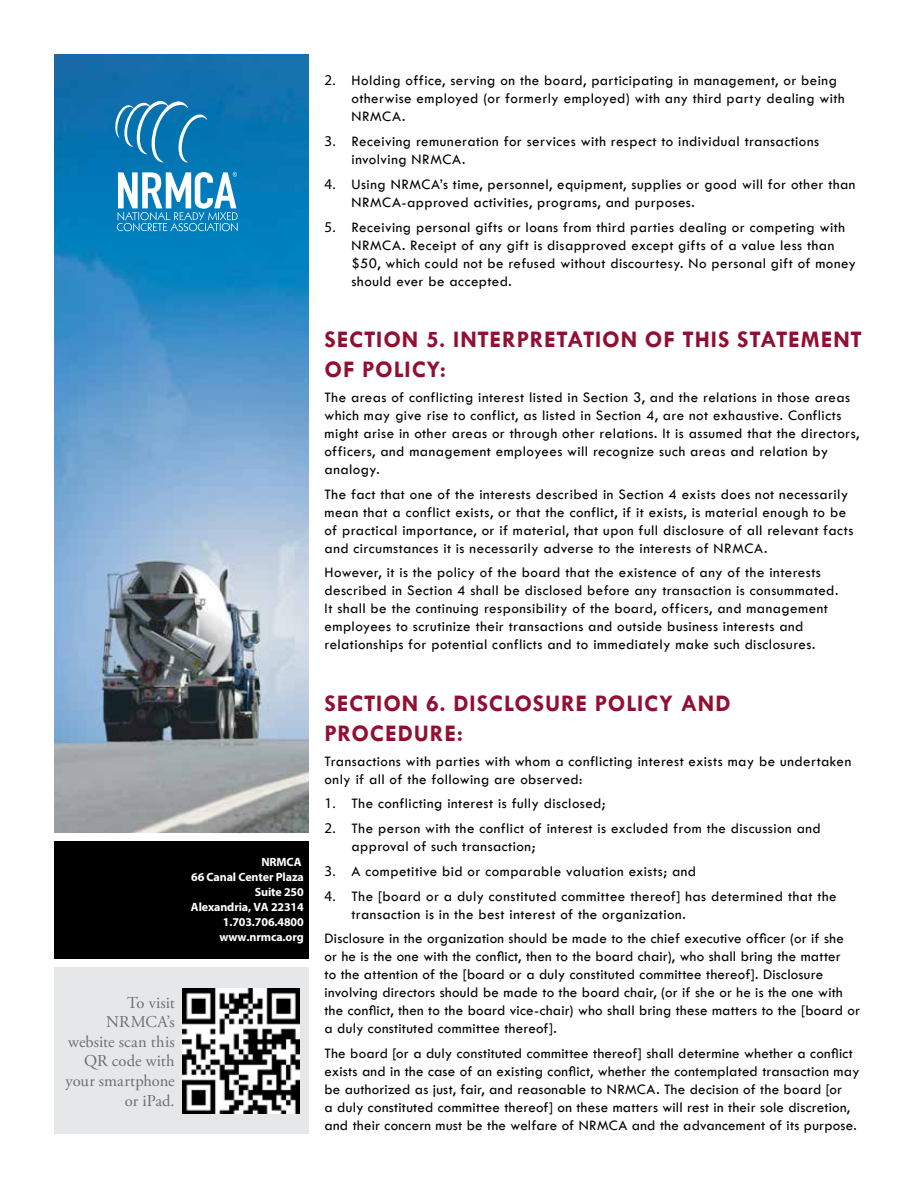
<style>
.page{position:relative;width:918px;height:1188px;background:#fff}
.page>*{position:absolute;margin:0;border:0;box-sizing:border-box;transform-origin:0 0}
.t1{font:700 24px/30px "Tw Cen";letter-spacing:.035em;color:#930f32}
.t2{font:16.5px/19.5px "Adobe Garamond Pro";letter-spacing:.005em;color:#6d6e71;text-align:right}
.t3{font:15px/18px "Tw Cen";letter-spacing:.025em;color:#000}
.t4{font:700 12px/15px "Myriad Pro";letter-spacing:-.01em;color:#fff;text-align:right}
.s1{font-family:"Myriad Pro"}
</style>
<div class="page">
<img style="left:54px;top:54px;width:255px;height:778px">
<svg style="left:115px;top:101px;width:92px;height:62px;background:#2a88bc"></svg>
<svg style="left:117px;top:172px;width:121px;height:59px"></svg>
<div style="left:54px;top:968px;width:255px;height:166px;background:#e6e7e8"></div>
<div style="left:54px;top:841px;width:255px;height:117px;background:#000"></div>
<img style="left:182px;top:989px;width:118px;height:124px">
<p class="t4" style="left:191px;top:854px;width:114px">NRMCA<br>66 Canal Center Plaza<br>Suite 250<br>Alexandria, VA 22314</p>
<p class="t4" style="left:220px;top:913px;width:86px;line-height:15.6px;text-align:left">1.703.706.4800 www.nrmca.org</p>
<p class="t2" style="left:66px;top:994px;width:111px">To visit<br>NRMCA’s website scan this<br>QR code with your smartphone or iPad.</p>
<p class="t3" style="left:352px;top:72px;width:495px;text-indent:-27px"><span class="s1">2.</span> Holding office, serving on the board, participating in management, or being otherwise employed (or formerly employed) with any third party dealing with<br>NRMCA.</p>
<p class="t3" style="left:352px;top:132px;width:469px;text-indent:-27px"><span class="s1">3.</span> Receiving remuneration for services with respect to individual transactions involving NRMCA.</p>
<p class="t3" style="left:352px;top:175px;width:506px;text-indent:-27px"><span class="s1">4.</span> Using NRMCA’s time, personnel, equipment, supplies or good will for other than<br>NRMCA-approved activities, programs, and purposes.</p>
<p class="t3" style="left:352px;top:218px;width:506px;text-indent:-27px"><span class="s1">5.</span> Receiving personal gifts or loans from third parties dealing or competing with NRMCA. Receipt of any gift is disapproved except gifts of a value less than $50, which could not be refused without discourtesy. No personal gift of money should ever be accepted.</p>
<h1 class="t1" style="left:325px;top:324px;width:539px">SECTION 5. INTERPRETATION OF THIS STATEMENT<br>OF POLICY:</h1>
<p class="t3" style="left:325px;top:388px;width:536px">The areas of conflicting interest listed in Section 3, and the relations in those areas which may give rise to conflict, as listed in Section 4, are not exhaustive. Conflicts might arise in other areas or through other relations. It is assumed that the directors, officers, and management employees will recognize such areas and relation by analogy.</p>
<p class="t3" style="left:325px;top:485px;width:530px">The fact that one of the interests described in Section 4 exists does not necessarily mean that a conflict exists, or that the conflict, if it exists, is material enough to be of practical importance, or if material, that upon full disclosure of all relevant facts and circumstances it is necessarily adverse to the interests of NRMCA.</p>
<p class="t3" style="left:325px;top:564px;width:515px">However, it is the policy of the board that the existence of any of the interests described in Section 4 shall be disclosed before any transaction is consummated.<br>It shall be the continuing responsibility of the board, officers, and management employees to scrutinize their transactions and outside business interests and relationships for potential conflicts and to immediately make such disclosures.</p>
<h1 class="t1" style="left:325px;top:688px;width:408px">SECTION 6. DISCLOSURE POLICY AND<br>PROCEDURE:</h1>
<p class="t3" style="left:325px;top:752px;width:528px">Transactions with parties with whom a conflicting interest exists may be undertaken only if all of the following are observed:</p>
<p class="t3" style="left:325px;top:795px;width:283px"><span class="s1">1.</span> The conflicting interest is fully disclosed;</p>
<p class="t3" style="left:352px;top:819px;width:471px;text-indent:-27px"><span class="s1">2.</span> The person with the conflict of interest is excluded from the discussion and approval of such transaction;</p>
<p class="t3" style="left:325px;top:862px;width:373px"><span class="s1">3.</span> A competitive bid or comparable valuation exists; and</p>
<p class="t3" style="left:352px;top:887px;width:487px;text-indent:-27px"><span class="s1">4.</span> The [board or a duly constituted committee thereof] has determined that the transaction is in the best interest of the organization.</p>
<p class="t3" style="left:325px;top:930px;width:537px">Disclosure in the organization should be made to the chief executive officer (or if she or he is the one with the conflict, then to the board chair), who shall bring the matter<br>to the attention of the [board or a duly constituted committee thereof]. Disclosure involving directors should be made to the board chair, (or if she or he is the one with the conflict, then to the board vice-chair) who shall bring these matters to the [board or a duly constituted committee thereof].</p>
<p class="t3" style="left:325px;top:1044px;width:536px">The board [or a duly constituted committee thereof] shall determine whether a conflict exists and in the case of an existing conflict, whether the contemplated transaction may be authorized as just, fair, and reasonable to NRMCA. The decision of the board [or<br>a duly constituted committee thereof] on these matters will rest in their sole discretion, and their concern must be the welfare of NRMCA and the advancement of its purpose.</p>
</div>
